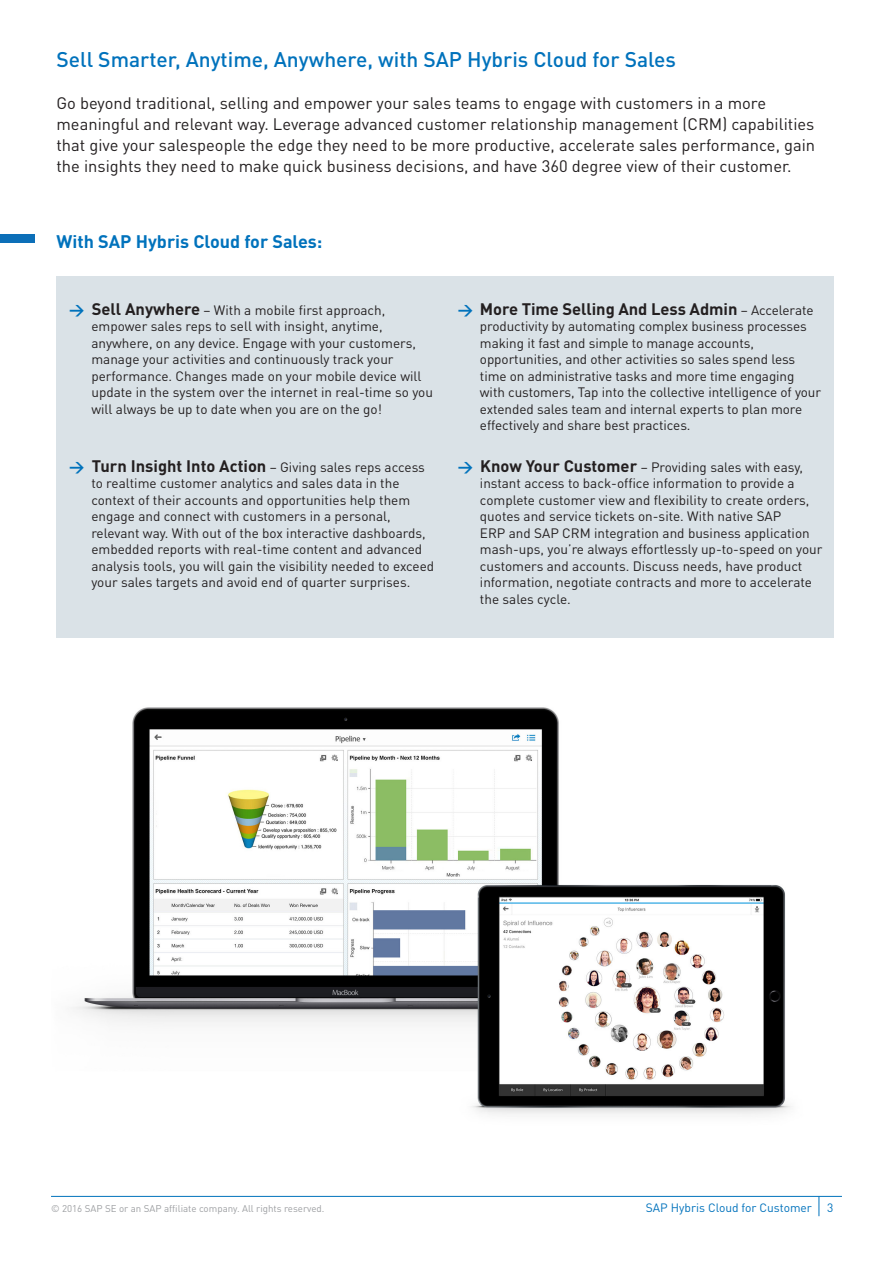
<style>
.page{position:relative;width:893px;height:1263px;background:#fff}
.page>*{position:absolute;margin:0;border:0;box-sizing:border-box;transform-origin:0 0}
.Bullets_blue_copy{font:500 21px "DINOT";color:#0072bc}
.Bullets_blue_copy-2{font:700 18px "DINOT";color:#0072bc}
.bulltes{font:16.5px/21px "DINOT";color:#231f20}
.t1{font:700 16.5px "DINOT";letter-spacing:-.005em;color:#231f20}
.t2{font:13.5px/16.5px "DINOT";color:#231f20}
.t3{font:12px "DINOT";color:#0072bc}
.t4{font:9.75px "DINOT";color:#9d9fa2}
.s1{font-weight:700;font-size:15px;color:#0072bc}
.s2{font-weight:700;font-size:16.5px}
.s3{font-size:15px;color:#0072bc}
.s4{font-weight:400;font-size:13.5px}
</style>
<div class="page">
<svg style="left:819px;top:1197px;width:1px;height:19px"></svg>
<hr style="left:51px;top:1196px;width:791px;height:1px;background:#0072bc">
<img style="left:73px;top:707px;width:718px;height:408px">
<div style="left:56px;top:276px;width:778px;height:362px;background:#dae2e7"></div>
<div style="left:0;top:234px;width:34px;height:8px;background:#0c6fb8"></div>
<p class="Bullets_blue_copy" style="left:56px;top:45px;width:621px">Sell Smarter, Anytime, Anywhere, with SAP Hybris Cloud for Sales</p>
<p class="bulltes" style="left:56px;top:92px;width:760px">Go beyond traditional, selling and empower your sales teams to engage with customers in a more meaningful and relevant way. Leverage advanced customer relationship management (CRM) capabilities that give your salespeople the edge they need to be more productive, accelerate sales performance, gain the insights they need to make quick business decisions, and have 360 degree view of their customer.</p>
<p class="Bullets_blue_copy-2" style="left:56px;top:229px;width:268px">With SAP Hybris Cloud for Sales:</p>
<p class="t2" style="left:91px;top:301px;width:343px;text-indent:-22px"><span class="s1">→</span> <span class="s2">Sell Anywhere</span> – With a mobile first approach, empower sales reps to sell with insight, anytime, anywhere, on any device. Engage with your customers, manage your activities and continuously track your performance. Changes made on your mobile device will update in the system over the internet in real-time so you will always be up to date when you are on the go!</p>
<p class="t2" style="left:91px;top:458px;width:344px;text-indent:-22px"><span class="s1">→</span> <span class="s2">Turn Insight Into Action</span> – Giving sales reps access to realtime customer analytics and sales data in the context of their accounts and opportunities help them engage and connect with customers in a personal, relevant way. With out of the box interactive dashboards, embedded reports with real-time content and advanced analysis tools, you will gain the visibility needed to exceed your sales targets and avoid end of quarter surprises.</p>
<p class="t1" style="left:458px;top:297px;width:357px"><span class="s3">→</span> More Time Selling And Less Admin <span class="s4">– Accelerate</span></p>
<p class="t2" style="left:480px;top:317px;width:343px">productivity by automating complex business processes making it fast and simple to manage accounts, opportunities, and other activities so sales spend less time on administrative tasks and more time engaging with customers, Tap into the collective intelligence of your extended sales team and internal experts to plan more effectively and share best practices.</p>
<p class="t2" style="left:480px;top:458px;width:344px;text-indent:-22px"><span class="s1">→</span> <span class="s2">Know Your Customer</span> – Providing sales with easy, instant access to back-office information to provide a complete customer view and flexibility to create orders, quotes and service tickets on-site. With native SAP<br>ERP and SAP CRM integration and business application mash-ups, you’re always effortlessly up-to-speed on your customers and accounts. Discuss needs, have product information, negotiate contracts and more to accelerate the sales cycle.</p>
<p class="t4" style="left:51px;top:1202px;width:275px">© 2016 SAP SE or an SAP affiliate company. All rights reserved.</p>
<p class="t3" style="left:646px;top:1199px;width:168px">SAP Hybris Cloud for Customer</p>
<p class="t3" style="left:827px;top:1199px;width:8px">3</p>
</div>
